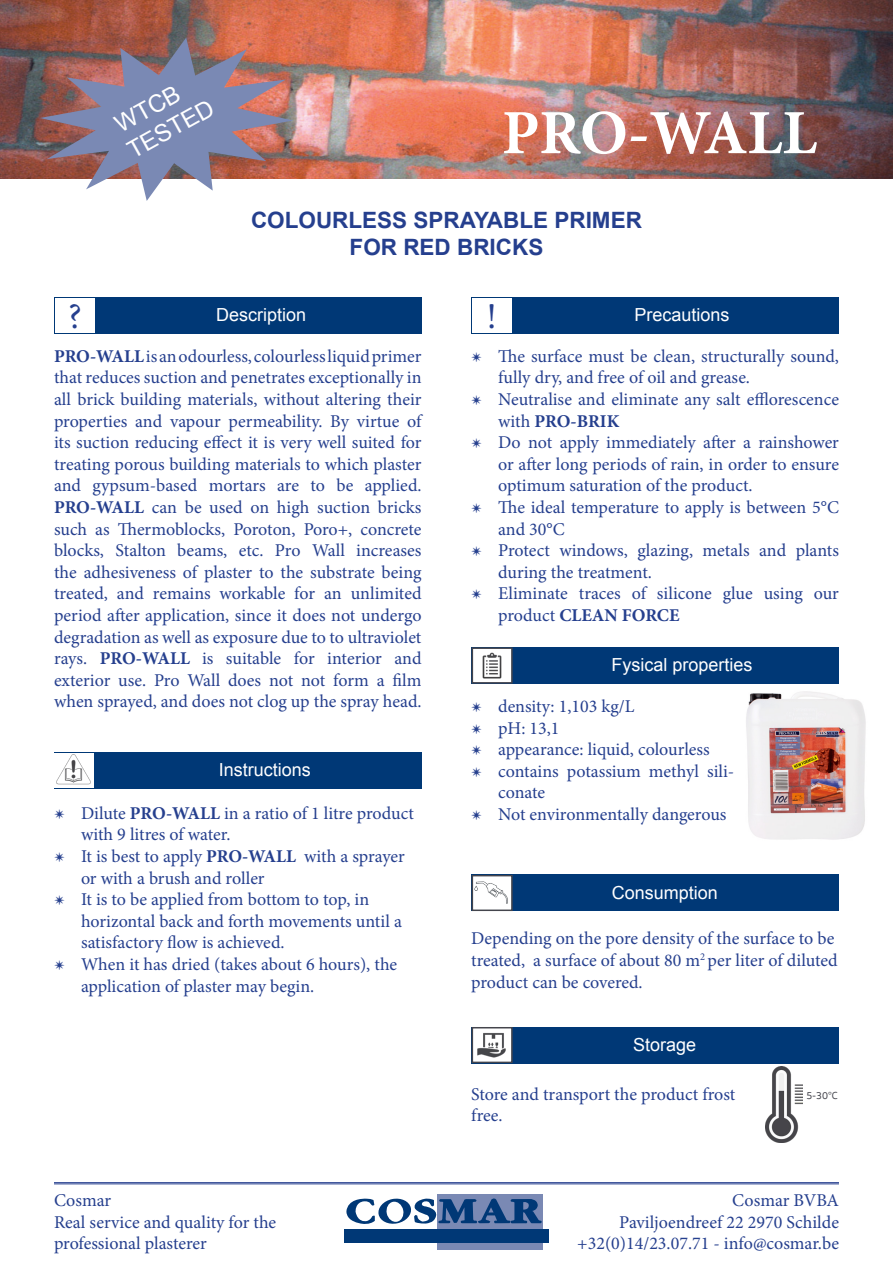
<style>
.page{position:relative;width:893px;height:1263px;background:#fff}
.page>*{position:absolute;margin:0;border:0;box-sizing:border-box;transform-origin:0 0}
.t1{font:700 63px "Minion Pro";letter-spacing:-.005em;color:#fff}
.t2{font:36px "Minion Pro";color:#253f8e}
.t3{font:24px/28.8px "Arial";color:#fff}
.t4{font:700 22.5px "Arial";color:#253f8e}
.t5{font:18px/21.6px "Minion Pro";color:#253f8e}
.t6{font:18px "Arial";color:#fff}
.t7{font:500 10.5px "Sukhumvit Set";color:#44454d}
.s1{font-weight:700}
</style>
<div class="page">
<hr style="left:54px;top:1182px;width:785px;height:1px;background:#253f8e">
<hr style="left:54px;top:1183px;width:785px;height:1px;background:#253f8e">
<img style="left:0;top:0;width:893px;height:179px">
<div style="left:437px;top:1194px;width:105px;height:55px;background:#7a89b4"></div>
<div style="left:344px;top:1229px;width:205px;height:13px;background:#003876"></div>
<svg style="left:346px;top:1198px;width:196px;height:26px"></svg>
<div style="left:54px;top:298px;width:368px;height:36px;background:#003876"></div>
<div style="left:55px;top:298px;width:40px;height:35px;background:#fff"></div>
<div style="left:54px;top:752px;width:368px;height:36px;background:#003876"></div>
<div style="left:54px;top:753px;width:40px;height:34px;background:#fff"></div>
<img style="left:56px;top:754px;width:35px;height:31px">
<img style="left:746px;top:691px;width:120px;height:149px">
<div style="left:471px;top:298px;width:368px;height:36px;background:#003876"></div>
<div style="left:472px;top:298px;width:39px;height:35px;background:#fff"></div>
<div style="left:471px;top:647px;width:368px;height:37px;background:#003876"></div>
<svg style="left:472px;top:647px;width:41px;height:37px"></svg>
<img style="left:473px;top:649px;width:38px;height:33px">
<div style="left:471px;top:875px;width:368px;height:36px;background:#003876"></div>
<img style="left:475px;top:878px;width:35px;height:30px">
<div style="left:472px;top:875px;width:41px;height:36px;border:2px solid #44454d"></div>
<div style="left:471px;top:1027px;width:368px;height:36px;background:#003876"></div>
<svg style="left:472px;top:1027px;width:41px;height:36px"></svg>
<img style="left:473px;top:1027px;width:38px;height:36px">
<img style="left:766px;top:1067px;width:36px;height:75px">
<svg style="left:40px;top:38px;width:253px;height:163px;background:#9d8693"></svg>
<p class="t3" style="left:109px;top:114px;width:96px;rotate:-29deg">WTCB<br>TESTED</p>
<p class="t1" style="left:502px;top:89px;width:317px">PRO-WALL</p>
<p class="t4" style="left:251px;top:205px;width:392px">COLOURLESS SPRAYABLE PRIMER</p>
<p class="t4" style="left:350px;top:232px;width:195px">FOR RED BRICKS</p>
<p class="t2" style="left:68px;top:292px;width:15px">?</p>
<p class="t6" style="left:216px;top:303px;width:92px">Description</p>
<p class="t5" style="left:54px;top:345px;width:369px;text-align:justify"><span class="s1">PRO-WALL</span> is an odourless, colourless liquid primer that reduces suction and penetrates exceptionally in all brick building materials, without altering their properties and vapour permeability. By virtue of its suction reducing effect it is very well suited for treating porous building materials to which plaster and gypsum-based mortars are to be applied.<br><span class="s1">PRO-WALL</span> can be used on high suction bricks such as Thermoblocks, Poroton, Poro+, concrete blocks, Stalton beams, etc. Pro Wall increases the adhesiveness of plaster to the substrate being treated, and remains workable for an unlimited period after application, since it does not undergo degradation as well as exposure due to to ultraviolet</p>
<p class="t5" style="left:54px;top:648px;width:369px;text-align:justify">rays. <span class="s1">PRO-WALL</span> is suitable for interior and exterior use. Pro Wall does not not form a film when sprayed, and does not clog up the spray head.</p>
<p class="t6" style="left:219px;top:757px;width:94px">Instructions</p>
<p class="t5" style="left:81px;top:802px;width:334px;text-indent:-27px">✴ Dilute <span class="s1">PRO-WALL</span> in a ratio of 1 litre product with 9 litres of water.</p>
<p class="t5" style="left:81px;top:845px;width:325px;text-indent:-27px">✴ It is best to apply <span class="s1">PRO-WALL</span> with a sprayer or with a brush and roller</p>
<p class="t5" style="left:81px;top:889px;width:322px;text-indent:-27px">✴ It is to be applied from bottom to top, in horizontal back and forth movements until a satisfactory flow is achieved.</p>
<p class="t5" style="left:81px;top:953px;width:318px;text-indent:-27px">✴ When it has dried (takes about 6 hours), the application of plaster may begin.</p>
<p class="t5" style="left:54px;top:1189px;width:59px">Cosmar</p>
<p class="t5" style="left:54px;top:1211px;width:224px">Real service and quality for the professional plasterer</p>
<p class="t2" style="left:487px;top:292px;width:11px">!</p>
<p class="t6" style="left:634px;top:303px;width:97px">Precautions</p>
<p class="t5" style="left:498px;top:345px;width:342px;text-indent:-27px">✴ The surface must be clean, structurally sound, fully dry, and free of oil and grease.</p>
<p class="t5" style="left:498px;top:388px;width:342px;text-indent:-27px">✴ Neutralise and eliminate any salt efflorescence with <span class="s1">PRO-BRIK</span></p>
<p class="t5" style="left:498px;top:432px;width:342px;text-align:justify;text-indent:-27px">✴ Do not apply immediately after a rainshower or after long periods of rain, in order to ensure optimum saturation of the product.</p>
<p class="t5" style="left:498px;top:496px;width:342px;text-indent:-27px">✴ The ideal temperature to apply is between 5°C and 30°C</p>
<p class="t5" style="left:498px;top:540px;width:342px;text-indent:-27px">✴ Protect windows, glazing, metals and plants during the treatment.</p>
<p class="t5" style="left:498px;top:583px;width:342px;text-indent:-27px">✴ Eliminate traces of silicone glue using our product <span class="s1">CLEAN FORCE</span></p>
<p class="t6" style="left:611px;top:653px;width:143px">Fysical properties</p>
<p class="t5" style="left:471px;top:695px;width:165px">✴ density: 1,103 kg/L</p>
<p class="t5" style="left:471px;top:717px;width:90px">✴ pH: 13,1</p>
<p class="t5" style="left:471px;top:739px;width:240px">✴ appearance: liquid, colourless</p>
<p class="t5" style="left:498px;top:760px;width:238px;text-indent:-27px">✴ contains potassium methyl sili&shy;conate</p>
<p class="t5" style="left:471px;top:803px;width:257px">✴ Not environmentally dangerous</p>
<p class="t6" style="left:612px;top:880px;width:108px">Consumption</p>
<p class="t5" style="left:471px;top:928px;width:368px">Depending on the pore density of the surface to be treated, a surface of about 80 m<sup>2</sup> per liter of diluted product can be covered.</p>
<p class="t6" style="left:633px;top:1032px;width:65px">Storage</p>
<p class="t5" style="left:471px;top:1083px;width:266px">Store and transport the product frost free.</p>
<p class="t7" style="left:807px;top:1088px;width:33px">5-30°C</p>
<p class="t5" style="left:732px;top:1189px;width:108px">Cosmar BVBA</p>
<p class="t5" style="left:619px;top:1211px;width:221px">Paviljoendreef 22 2970 Schilde</p>
<p class="t5" style="left:577px;top:1233px;width:263px">+32(0)14/23.07.71 - info@cosmar.be</p>
</div>
